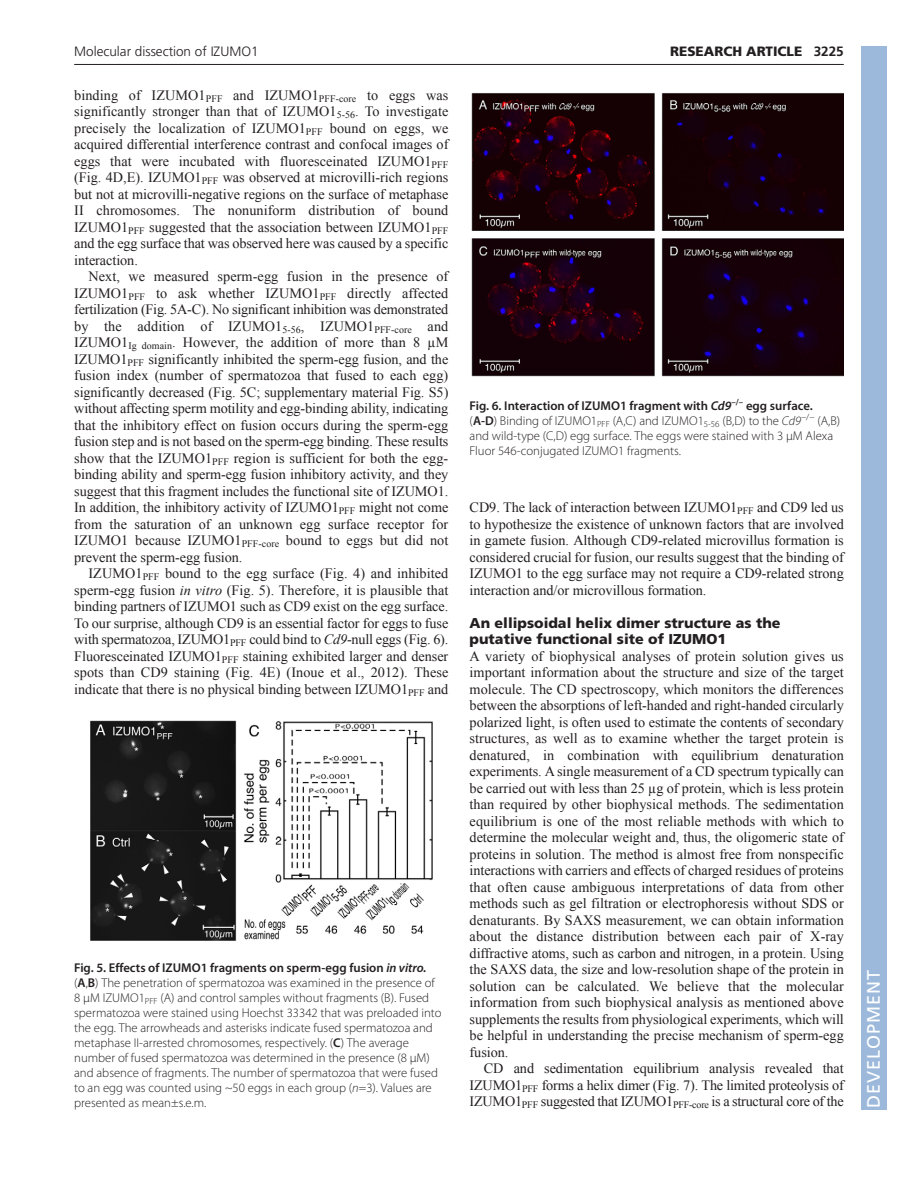
<style>
.page{position:relative;width:918px;height:1188px;background:#fff}
.page>*{position:absolute;margin:0;border:0;box-sizing:border-box;transform-origin:0 0}
.t1{font:18px "Frutiger LT Std";letter-spacing:.055em;color:#fff}
.t2{font:14.25px/16.5px "Times New Roman";letter-spacing:-.005em;color:#231f20;text-align:justify}
.t3{font:900 14.25px/16.5px "Frutiger LT Std";color:#231f20}
.t4{font:300 13.5px "Frutiger";color:#231f20}
.t5{font:900 13.5px "Frutiger LT Std";color:#231f20}
.t6{font:300 12.75px/15px "Myriad Pro";color:#231f20}
.s1{font-weight:700}
.s2{font-style:italic}
.s3{font-weight:600}
.s4{font-weight:600;font-style:italic}
</style>
<div class="page">
<hr style="left:74px;top:64px;width:770px;height:1px;background:#231f20">
<img style="left:90px;top:720px;width:343px;height:221px">
<img style="left:471px;top:93px;width:373px;height:284px">
<div style="left:861px;top:46px;width:25px;height:1064px;background:#9cb9db"></div>
<p class="t4" style="left:74px;top:46px;width:186px">Molecular dissection of IZUMO1</p>
<p class="t5" style="left:670px;top:46px;width:175px">RESEARCH ARTICLE <span class="s1">3225</span></p>
<p class="t2" style="left:74px;top:87px;width:376px">binding of IZUMO1<sub>PFF</sub> and IZUMO1<sub>PFF-core</sub> to eggs was significantly stronger than that of IZUMO1<sub>5-56</sub>. To investigate precisely the localization of IZUMO1<sub>PFF</sub> bound on eggs, we acquired differential interference contrast and confocal images of eggs that were incubated with fluoresceinated IZUMO1<sub>PFF </sub>(Fig. 4D,E). IZUMO1<sub>PFF</sub> was observed at microvilli-rich regions but not at microvilli-negative regions on the surface of metaphase II chromosomes. The nonuniform distribution of bound IZUMO1<sub>PFF</sub> suggested that the association between IZUMO1<sub>PFF </sub>and the egg surface that was observed here was caused by a specific interaction.</p>
<p class="t2" style="left:74px;top:268px;width:376px;text-indent:14px">Next, we measured sperm-egg fusion in the presence of IZUMO1<sub>PFF</sub> to ask whether IZUMO1<sub>PFF</sub> directly affected fertilization (Fig. 5A-C). No significant inhibition was demonstrated by the addition of IZUMO1<sub>5-56</sub>, IZUMO1<sub>PFF-core</sub> and IZUMO1<sub>Ig</sub> <sub>domain</sub>. However, the addition of more than 8 µM IZUMO1<sub>PFF</sub> significantly inhibited the sperm-egg fusion, and the fusion index (number of spermatozoa that fused to each egg) significantly decreased (Fig. 5C; supplementary material Fig. S5) without affecting sperm motility and egg-binding ability, indicating that the inhibitory effect on fusion occurs during the sperm-egg fusion step and is not based on the sperm-egg binding. These results show that the IZUMO1<sub>PFF</sub> region is sufficient for both the egg&shy;binding ability and sperm-egg fusion inhibitory activity, and they suggest that this fragment includes the functional site of IZUMO1.<br>In addition, the inhibitory activity of IZUMO1<sub>PFF</sub> might not come from the saturation of an unknown egg surface receptor for IZUMO1 because IZUMO1<sub>PFF-core</sub> bound to eggs but did not prevent the sperm-egg fusion.</p>
<p class="t2" style="left:74px;top:565px;width:376px;text-indent:14px">IZUMO1<sub>PFF</sub> bound to the egg surface (Fig. 4) and inhibited sperm-egg fusion <span class="s2">in vitro</span> (Fig. 5). Therefore, it is plausible that binding partners of IZUMO1 such as CD9 exist on the egg surface.<br>To our surprise, although CD9 is an essential factor for eggs to fuse with spermatozoa, IZUMO1<sub>PFF</sub> could bind to <span class="s2">Cd9</span>-null eggs (Fig. 6).<br>Fluoresceinated IZUMO1<sub>PFF</sub> staining exhibited larger and denser spots than CD9 staining (Fig. 4E) (Inoue et al., 2012). These indicate that there is no physical binding between IZUMO1<sub>PFF</sub> and</p>
<p class="t6" style="left:74px;top:961px;width:369px"><span class="s3">Fig. 5. Effects of IZUMO1 fragments on sperm-egg fusion</span> <span class="s4">in vitro. </span>(<span class="s3">A</span>,<span class="s3">B</span>) The penetration of spermatozoa was examined in the presence of 8 μM IZUMO1<sub>PFF</sub> (A) and control samples without fragments (B). Fused spermatozoa were stained using Hoechst 33342 that was preloaded into the egg. The arrowheads and asterisks indicate fused spermatozoa and metaphase II-arrested chromosomes, respectively. (<span class="s3">C</span>) The average number of fused spermatozoa was determined in the presence (8 μM) and absence of fragments. The number of spermatozoa that were fused to an egg was counted using ~50 eggs in each group (<span class="s2">n</span>=3). Values are presented as mean±s.e.m.</p>
<p class="t6" style="left:470px;top:399px;width:372px"><span class="s3">Fig. 6. Interaction of IZUMO1 fragment with</span> <span class="s4">Cd9</span><sup>–/–</sup> <span class="s3">egg surface. </span>(<span class="s3">A-D</span>) Binding of IZUMO1<sub>PFF</sub> (A,C) and IZUMO1<sub>5-56</sub> (B,D) to the <span class="s2">Cd9</span><sup>−/−</sup> (A,B) and wild-type (C,D) egg surface. The eggs were stained with 3 μM Alexa Fluor 546-conjugated IZUMO1 fragments.</p>
<p class="t2" style="left:470px;top:499px;width:376px">CD9. The lack of interaction between IZUMO1<sub>PFF</sub> and CD9 led us to hypothesize the existence of unknown factors that are involved in gamete fusion. Although CD9-related microvillus formation is considered crucial for fusion, our results suggest that the binding of IZUMO1 to the egg surface may not require a CD9-related strong interaction and/or microvillous formation.</p>
<p class="t3" style="left:470px;top:616px;width:312px">An ellipsoidal helix dimer structure as the putative functional site of IZUMO1</p>
<p class="t2" style="left:470px;top:648px;width:376px">A variety of biophysical analyses of protein solution gives us important information about the structure and size of the target molecule. The CD spectroscopy, which monitors the differences between the absorptions of left-handed and right-handed circularly polarized light, is often used to estimate the contents of secondary structures, as well as to examine whether the target protein is denatured, in combination with equilibrium denaturation experiments. A single measurement of a CD spectrum typically can be carried out with less than 25 µg of protein, which is less protein than required by other biophysical methods. The sedimentation equilibrium is one of the most reliable methods with which to determine the molecular weight and, thus, the oligomeric state of proteins in solution. The method is almost free from nonspecific interactions with carriers and effects of charged residues of proteins that often cause ambiguous interpretations of data from other methods such as gel filtration or electrophoresis without SDS or denaturants. By SAXS measurement, we can obtain information about the distance distribution between each pair of X-ray diffractive atoms, such as carbon and nitrogen, in a protein. Using the SAXS data, the size and low-resolution shape of the protein in solution can be calculated. We believe that the molecular information from such biophysical analysis as mentioned above supplements the results from physiological experiments, which will be helpful in understanding the precise mechanism of sperm-egg fusion.</p>
<p class="t2" style="left:470px;top:1060px;width:376px;text-indent:14px">CD and sedimentation equilibrium analysis revealed that IZUMO1<sub>PFF</sub> forms a helix dimer (Fig. 7). The limited proteolysis of IZUMO1<sub>PFF</sub> suggested that IZUMO1<sub>PFF-core</sub> is a structural core of the</p>
<p class="t1" style="left:863px;top:1108px;width:140px;rotate:-90deg">DEVELOPMENT</p>
</div>
